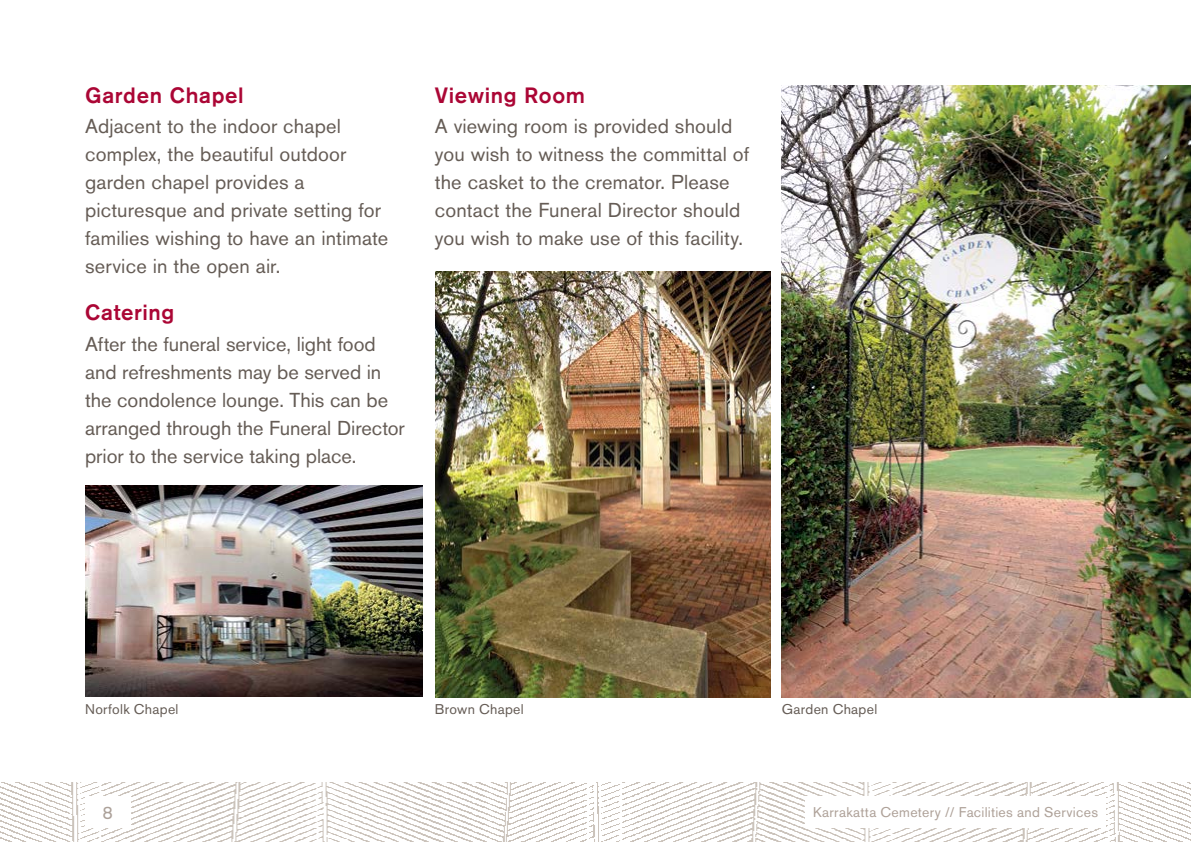
<style>
.page{position:relative;width:1191px;height:842px;background:#fff}
.page>*{position:absolute;margin:0;border:0;box-sizing:border-box;transform-origin:0 0}
.t1{font:500 22px "Akzidenz Grotesk BE";letter-spacing:.03em;color:#ab0635}
.t2{font:20px/28px "Akzidenz Grotesk BE";letter-spacing:.005em;color:#655c55}
.t3{font:18px "Akzidenz Grotesk BE";color:#aca199}
.t4{font:14px "Akzidenz Grotesk BE";letter-spacing:.025em;color:#aea198}
.t5{font:14px "Akzidenz Grotesk BE";letter-spacing:.025em;color:#655c55}
</style>
<div class="page">
<img style="left:0;top:782px;width:1191px;height:60px">
<div style="left:85px;top:797px;width:45px;height:31px;background:#fff"></div>
<div style="left:805px;top:797px;width:301px;height:31px;background:#fff"></div>
<img style="left:435px;top:272px;width:335px;height:425px">
<img style="left:781px;top:85px;width:410px;height:612px">
<img style="left:86px;top:485px;width:337px;height:212px">
<p class="t1" style="left:85px;top:81px;width:160px">Garden Chapel</p>
<p class="t2" style="left:85px;top:112px;width:305px">Adjacent to the indoor chapel complex, the beautiful outdoor garden chapel provides a picturesque and private setting for families wishing to have an intimate service in the open air.</p>
<p class="t1" style="left:85px;top:298px;width:91px">Catering</p>
<p class="t2" style="left:85px;top:330px;width:321px">After the funeral service, light food and refreshments may be served in the condolence lounge. This can be arranged through the Funeral Director prior to the service taking place.</p>
<p class="t1" style="left:435px;top:81px;width:152px">Viewing Room</p>
<p class="t2" style="left:435px;top:112px;width:316px">A viewing room is provided should you wish to witness the committal of the casket to the cremator. Please contact the Funeral Director should you wish to make use of this facility.</p>
<p class="t5" style="left:85px;top:700px;width:95px">Norfolk Chapel</p>
<p class="t5" style="left:435px;top:700px;width:91px">Brown Chapel</p>
<p class="t5" style="left:781px;top:700px;width:97px">Garden Chapel</p>
<p class="t3" style="left:102px;top:802px;width:12px">8</p>
<p class="t4" style="left:813px;top:804px;width:286px">Karrakatta Cemetery // Facilities and Services</p>
</div>
